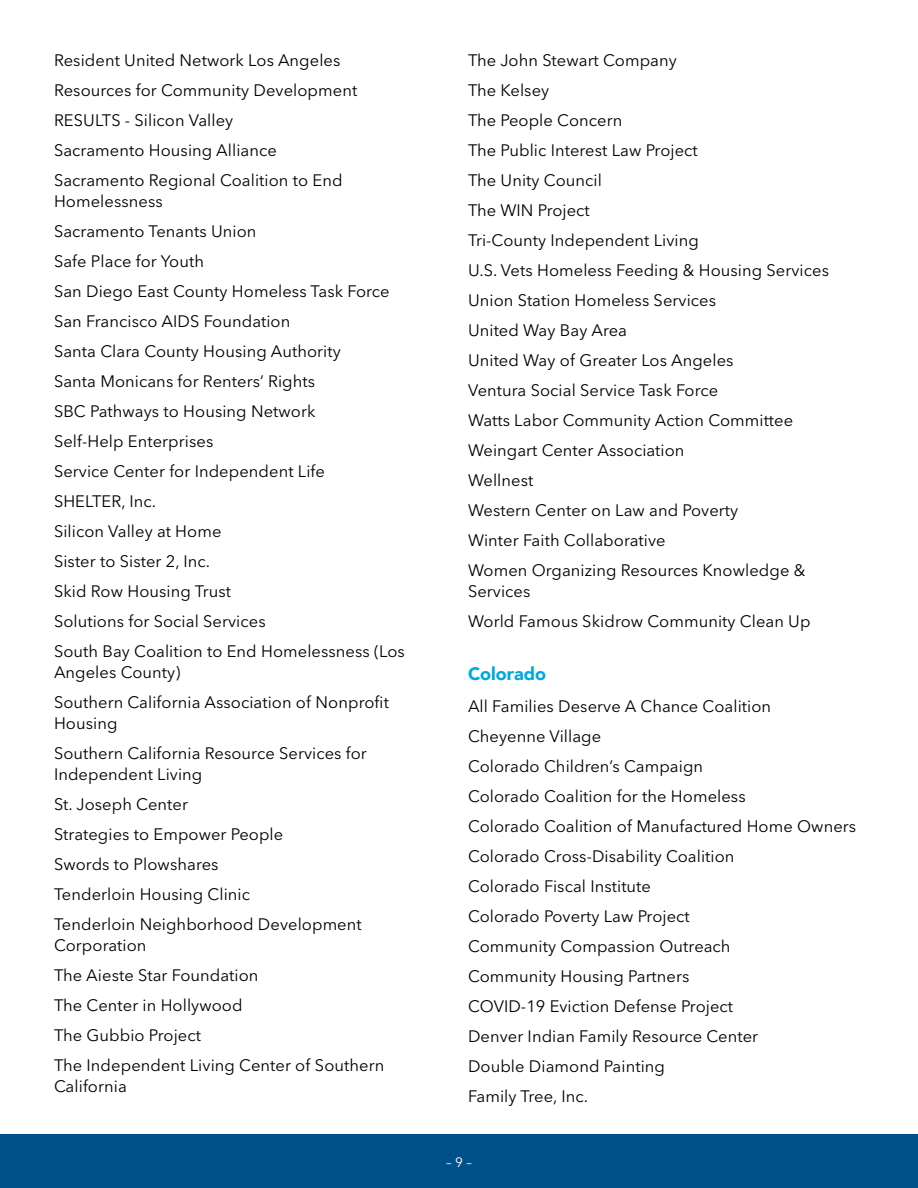
<style>
.page{position:relative;width:918px;height:1188px;background:#fff}
.page>*{position:absolute;margin:0;border:0;box-sizing:border-box;transform-origin:0 0}
.t1{font:900 18px "Avenir";color:#00a8e0}
.t2{font:16.5px/30px "Avenir Next LT Pro";letter-spacing:.005em;color:#000}
.t3{font:13.5px "Avenir Next LT Pro";color:#fff}
</style>
<div class="page">
<div style="left:0;top:1134px;width:918px;height:54px;background:#005189"></div>
<p class="t2" style="left:54px;top:46px;width:305px">Resident United Network Los Angeles Resources for Community Development RESULTS - Silicon Valley<br>Sacramento Housing Alliance Sacramento Regional Coalition to End</p>
<p class="t2" style="left:54px;top:187px;width:352px">Homelessness<br>Sacramento Tenants Union<br>Safe Place for Youth<br>San Diego East County Homeless Task Force<br>San Francisco AIDS Foundation<br>Santa Clara County Housing Authority<br>Santa Monicans for Renters’ Rights<br>SBC Pathways to Housing Network<br>Self-Help Enterprises<br>Service Center for Independent Life<br>SHELTER, Inc.<br>Silicon Valley at Home<br>Sister to Sister 2, Inc.<br>Skid Row Housing Trust<br>Solutions for Social Services<br>South Bay Coalition to End Homelessness (Los</p>
<p class="t2" style="left:54px;top:658px;width:336px">Angeles County)<br>Southern California Association of Nonprofit</p>
<p class="t2" style="left:54px;top:709px;width:314px">Housing<br>Southern California Resource Services for</p>
<p class="t2" style="left:54px;top:760px;width:309px">Independent Living<br>St. Joseph Center<br>Strategies to Empower People<br>Swords to Plowshares<br>Tenderloin Housing Clinic<br>Tenderloin Neighborhood Development</p>
<p class="t2" style="left:54px;top:931px;width:332px">Corporation<br>The Aieste Star Foundation<br>The Center in Hollywood<br>The Gubbio Project<br>The Independent Living Center of Southern</p>
<p class="t2" style="left:54px;top:1072px;width:74px">California</p>
<p class="t2" style="left:468px;top:46px;width:363px">The John Stewart Company<br>The Kelsey<br>The People Concern<br>The Public Interest Law Project<br>The Unity Council<br>The WIN Project<br>Tri-County Independent Living<br>U.S. Vets Homeless Feeding &amp; Housing Services<br>Union Station Homeless Services<br>United Way Bay Area<br>United Way of Greater Los Angeles<br>Ventura Social Service Task Force<br>Watts Labor Community Action Committee<br>Weingart Center Association<br>Wellnest<br>Western Center on Law and Poverty<br>Winter Faith Collaborative<br>Women Organizing Resources Knowledge &amp;</p>
<p class="t2" style="left:468px;top:577px;width:344px">Services<br>World Famous Skidrow Community Clean Up</p>
<p class="t1" style="left:468px;top:658px;width:80px">Colorado</p>
<p class="t2" style="left:468px;top:691px;width:390px">All Families Deserve A Chance Coalition<br>Cheyenne Village<br>Colorado Children’s Campaign<br>Colorado Coalition for the Homeless<br>Colorado Coalition of Manufactured Home Owners<br>Colorado Cross-Disability Coalition<br>Colorado Fiscal Institute<br>Colorado Poverty Law Project<br>Community Compassion Outreach<br>Community Housing Partners<br>COVID-19 Eviction Defense Project<br>Denver Indian Family Resource Center<br>Double Diamond Painting<br>Family Tree, Inc.</p>
<p class="t3" style="left:446px;top:1154px;width:27px">– 9 –</p>
</div>
